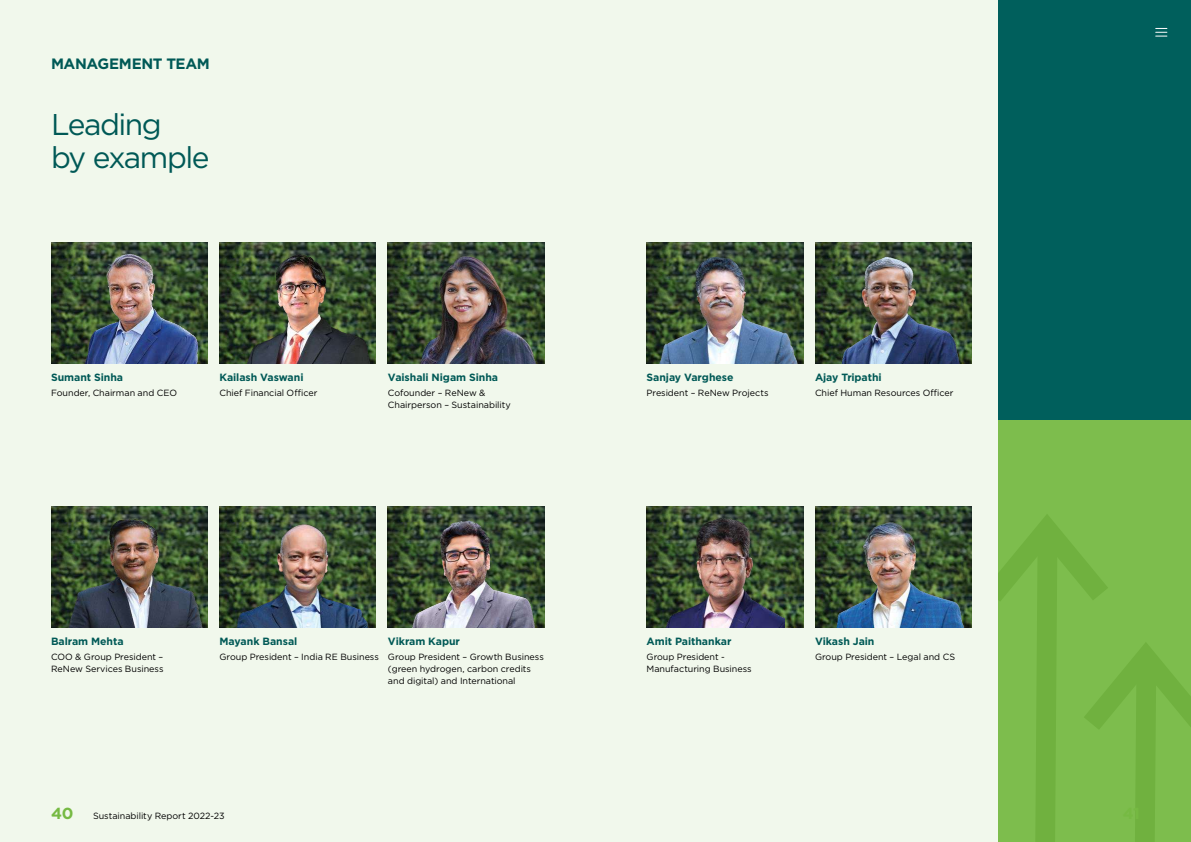
<style>
.page{position:relative;width:1191px;height:842px;background:#f1f8ec}
.page>*{position:absolute;margin:0;border:0;box-sizing:border-box;transform-origin:0 0}
.t1{font:30px/33px "Gotham";letter-spacing:-.05em;color:#005956}
.t2{font:700 15px "Gotham";letter-spacing:-.025em;color:#005956}
.t3{font:700 10.5px "Gotham";letter-spacing:-.005em;color:#005956}
.t4{font:9px/12px "Gotham";letter-spacing:-.005em;color:#000}
.s1{font-weight:700;font-size:16px;color:#76ba43}
</style>
<div class="page">
<div style="left:998px;top:0;width:193px;height:420px;background:#005f5c"></div>
<div style="left:998px;top:420px;width:193px;height:422px;background:#7dbd4d"></div>
<svg style="left:998px;top:515px;width:193px;height:327px"></svg>
<img style="left:219px;top:242px;width:157px;height:122px">
<img style="left:388px;top:506px;width:156px;height:122px">
<img style="left:219px;top:506px;width:157px;height:122px">
<img style="left:815px;top:242px;width:156px;height:122px">
<img style="left:646px;top:242px;width:157px;height:122px">
<img style="left:815px;top:506px;width:156px;height:122px">
<img style="left:646px;top:506px;width:157px;height:122px">
<img style="left:665px;top:506px;width:119px;height:122px">
<img style="left:51px;top:506px;width:156px;height:122px">
<img style="left:60px;top:506px;width:146px;height:122px">
<img style="left:51px;top:242px;width:12px;height:122px">
<img style="left:63px;top:242px;width:145px;height:122px">
<img style="left:388px;top:242px;width:156px;height:122px">
<svg style="left:1155px;top:28px;width:11px;height:9px"></svg>
<h2 class="t2" style="left:51px;top:54px;width:160px">MANAGEMENT TEAM</h2>
<h1 class="t1" style="left:51px;top:107px;width:160px">Leading<br>by example</h1>
<p class="t3" style="left:51px;top:370px;width:74px">Sumant Sinha</p>
<p class="t4" style="left:51px;top:387px;width:127px">Founder, Chairman and CEO</p>
<p class="t3" style="left:219px;top:370px;width:85px">Kailash Vaswani</p>
<p class="t4" style="left:219px;top:387px;width:99px">Chief Financial Officer</p>
<p class="t3" style="left:388px;top:370px;width:112px">Vaishali Nigam Sinha</p>
<p class="t4" style="left:388px;top:387px;width:124px">Cofounder – ReNew &amp;<br>Chairperson – Sustainability</p>
<p class="t3" style="left:51px;top:634px;width:74px">Balram Mehta</p>
<p class="t4" style="left:51px;top:651px;width:114px">COO &amp; Group President –<br>ReNew Services Business</p>
<p class="t3" style="left:219px;top:634px;width:79px">Mayank Bansal</p>
<p class="t4" style="left:219px;top:651px;width:161px">Group President – India RE Business</p>
<p class="t3" style="left:388px;top:634px;width:73px">Vikram Kapur</p>
<p class="t4" style="left:388px;top:651px;width:157px">Group President – Growth Business (green hydrogen, carbon credits and digital) and International</p>
<p class="t4" style="left:51px;top:810px;width:175px"><span class="s1">40</span> Sustainability Report 2022-23</p>
<p class="t3" style="left:646px;top:370px;width:88px">Sanjay Varghese</p>
<p class="t4" style="left:646px;top:387px;width:123px">President – ReNew Projects</p>
<p class="t3" style="left:815px;top:370px;width:68px">Ajay Tripathi</p>
<p class="t4" style="left:815px;top:387px;width:140px">Chief Human Resources Officer</p>
<p class="t3" style="left:646px;top:634px;width:86px">Amit Paithankar</p>
<p class="t4" style="left:646px;top:651px;width:107px">Group President -<br>Manufacturing Business</p>
<p class="t3" style="left:815px;top:634px;width:61px">Vikash Jain</p>
<p class="t4" style="left:815px;top:651px;width:142px">Group President – Legal and CS</p>
</div>
